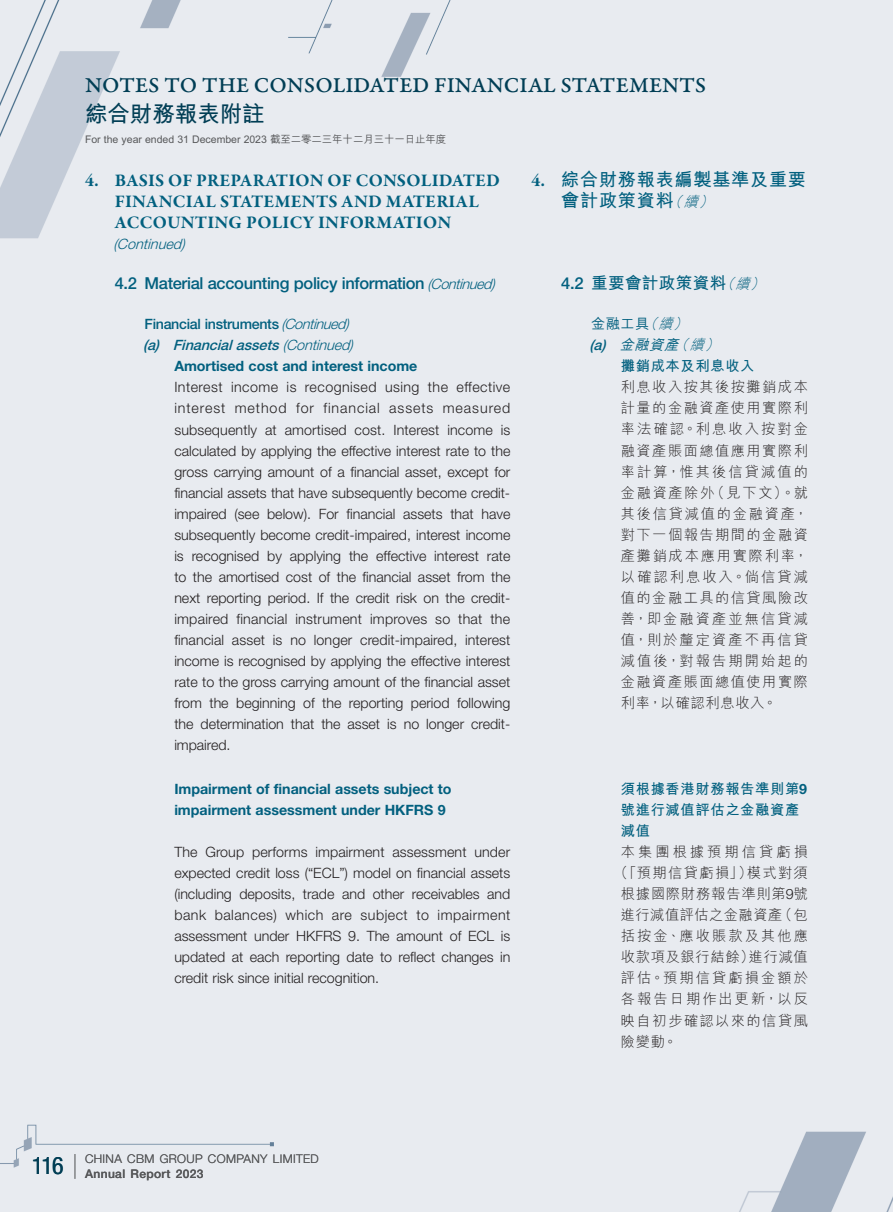
<style>
.page{position:relative;width:893px;height:1212px;background:#e8ebf0}
.page>*{position:absolute;margin:0;border:0;box-sizing:border-box;transform-origin:0 0}
.t1{font:condensed 24px "Helvetica Neue LT Std";color:#013e55}
.t2{font:22.5px "Garamond Premr Pro Med Capt";color:#013e55}
.t3{font:700 22.5px "M Hei HK";color:#013e55}
.t4{font:700 18px/21px "Garamond Premr Pro";letter-spacing:.01em;color:#02607f}
.t5{font:700 18px/21px "M Hei HK";letter-spacing:.05em;color:#02607f}
.t6{font:500 16.5px "Helvetica Neue LT Std";letter-spacing:-.02em;color:#02607f}
.t7{font:700 16.5px "M Hei HK";letter-spacing:.03em;color:#02607f}
.t8{font:300 14.25px/21px "Helvetica Neue LT Std";color:#231f20;text-align:justify}
.t9{font:300 14.25px/21px "M Hei HK";letter-spacing:.105em;color:#231f20;text-align:justify}
.t10{font:700 14.25px/21px "Helvetica Neue LT Std";color:#02607f}
.t11{font:700 14.25px/21px "M Hei HK";letter-spacing:.05em;color:#02607f}
.t12{font:300 14.25px "M Hei HK";letter-spacing:.145em;color:#231f20}
.t13{font:500 14.25px "Helvetica Neue LT Std";letter-spacing:-.02em;color:#02607f}
.t14{font:italic 500 14.25px "Helvetica Neue LT Std";color:#02607f}
.t15{font:300 14.25px "M Hei HK";letter-spacing:.06em;color:#231f20}
.t16{font:300 14.25px "M Hei HK";letter-spacing:.035em;color:#231f20}
.t17{font:300 14.25px "M Hei HK";letter-spacing:.05em;color:#231f20}
.t18{font:italic 300 14.25px "Helvetica Neue LT Std";color:#02607f}
.t19{font:300 14.25px "M Hei HK";letter-spacing:.215em;color:#231f20}
.t20{font:italic 500 14.25px "M Hei HK";color:#02607f}
.t21{font:500 14.25px "M Hei HK";color:#02607f}
.t22{font:300 12px "Helvetica Neue LT Std";letter-spacing:.025em;color:#57585a}
.t23{font:500 12px "Helvetica Neue LT Std";letter-spacing:.03em;color:#57585a}
.t24{font:500 10.5px "M Hei HK";color:#57585a}
.s1{font-weight:300;font-style:italic;font-size:14.25px}
.s2{font-weight:300;font-style:italic}
.s3{font-weight:300}
.s4{font-family:"Garamond Premr Pro"}
.s5{font-family:"Helvetica Neue LT Std";font-weight:500}
.s6{font-family:"Helvetica Neue LT Std"}
</style>
<div class="page">
<svg style="left:75px;top:1154px;width:1px;height:25px"></svg>
<h2 class="t2" style="left:85px;top:72px;width:622px">NOTES TO THE CONSOLIDATED FINANCIAL STATEMENTS</h2>
<h2 class="t3" style="left:85px;top:97px;width:181px">綜合財務報表附註</h2>
<p class="t24" style="left:85px;top:131px;width:363px">For the year ended 31 December 2023 截至二零二三年十二月三十一日止年度</p>
<p class="t4" style="left:115px;top:170px;width:387px;text-indent:-30px">4. BASIS OF PREPARATION OF CONSOLIDATED<br>FINANCIAL STATEMENTS AND MATERIAL<br>ACCOUNTING POLICY INFORMATION</p>
<p class="t18" style="left:113px;top:235px;width:74px">(Continued)</p>
<p class="t6" style="left:115px;top:274px;width:383px">4.2 Material accounting policy information <span class="s1">(Continued)</span></p>
<p class="t13" style="left:145px;top:316px;width:207px">Financial instruments <span class="s2">(Continued)</span></p>
<p class="t14" style="left:143px;top:337px;width:212px">(a) Financialassets<span class="s3">(Continued)</span></p>
<p class="t10" style="left:174px;top:356px;width:245px">Amortised cost and interest income</p>
<p class="t8" style="left:174px;top:377px;width:338px">Interest income is recognised using the effective interest method for financial assets measured subsequently at amortised cost. Interest income is calculated by applying the effective interest rate to the gross carrying amount of a financial asset, except for financial assets that have subsequently become credit&shy;impaired (see below). For financial assets that have subsequently become credit-impaired, interest income is recognised by applying the effective interest rate to the amortised cost of the financial asset from the next reporting period. If the credit risk on the credit&shy;impaired financial instrument improves so that the financial asset is no longer credit-impaired, interest income is recognised by applying the effective interest rate to the gross carrying amount of the financial asset from the beginning of the reporting period following the determination that the asset is no longer credit&shy;impaired.</p>
<p class="t10" style="left:174px;top:778px;width:279px">Impairment of financial assets subject to impairment assessment under HKFRS 9</p>
<p class="t8" style="left:174px;top:841px;width:338px">The Group performs impairment assessment under expected credit loss (“ECL”) model on financial assets (including deposits, trade and other receivables and bank balances) which are subject to impairment assessment under HKFRS 9. The amount of ECL is updated at each reporting date to reflect changes in credit risk since initial recognition.</p>
<p class="t5" style="left:561px;top:167px;width:246px;text-indent:-30px"><span class="s4">4.</span> 綜合財務報表編製基準及重要會計政策資料<span class="s1">（續）</span></p>
<p class="t7" style="left:561px;top:271px;width:208px"><span class="s5">4.2</span> 重要會計政策資料<span class="s1">（續）</span></p>
<p class="t21" style="left:591px;top:314px;width:102px">金融工具<span class="s2">（續）</span></p>
<p class="t20" style="left:590px;top:335px;width:135px"><span class="s6">(a)</span> 金融資產<span class="s3">（續）</span></p>
<p class="t11" style="left:621px;top:354px;width:135px">攤銷成本及利息收入</p>
<p class="t9" style="left:621px;top:376px;width:189px">利息收入按其後按攤銷成本計量的金融資產使用實際利率法確認。利息收入按對金融資產賬面總值應用實際利率計算，惟其後信貸減值的金融資產除外（見下文）。就其後信貸減值的金融資產，對下一個報告期間的金融資產攤銷成本應用實際利率，以確認利息收入。倘信貸減值的金融工具的信貸風險改善，即金融資產並無信貸減值，則於釐定資產不再信貸減值後，對報告期開始起的金融資產賬面總值使用實際利率，以確認利息收入。</p>
<p class="t11" style="left:621px;top:777px;width:188px">須根據香港財務報告準則第<span class="s6">9</span>號進行減值評估之金融資產減值</p>
<p class="t19" style="left:621px;top:845px;width:189px">本集團根據預期信貸虧損</p>
<p class="t9" style="left:614px;top:862px;width:196px">（「預期信貸虧損」）模式對須</p>
<p class="t15" style="left:621px;top:887px;width:189px">根據國際財務報告準則第<span class="s6">9</span>號</p>
<p class="t16" style="left:621px;top:908px;width:189px">進行減值評估之金融資產（包</p>
<p class="t12" style="left:621px;top:929px;width:189px">括按金、應收賬款及其他應</p>
<p class="t17" style="left:621px;top:950px;width:189px">收款項及銀行結餘）進行減值</p>
<p class="t12" style="left:621px;top:971px;width:189px">評估。預期信貸虧損金額於</p>
<p class="t12" style="left:621px;top:992px;width:189px">各報告日期作出更新，以反</p>
<p class="t9" style="left:621px;top:1009px;width:189px">映自初步確認以來的信貸風</p>
<p class="t9" style="left:621px;top:1030px;width:58px">險變動。</p>
<h1 class="t1" style="left:32px;top:1152px;width:34px">116</h1>
<p class="t22" style="left:85px;top:1151px;width:235px">CHINA CBM GROUP COMPANY LIMITED</p>
<p class="t23" style="left:85px;top:1167px;width:120px">Annual Report 2023</p>
</div>
